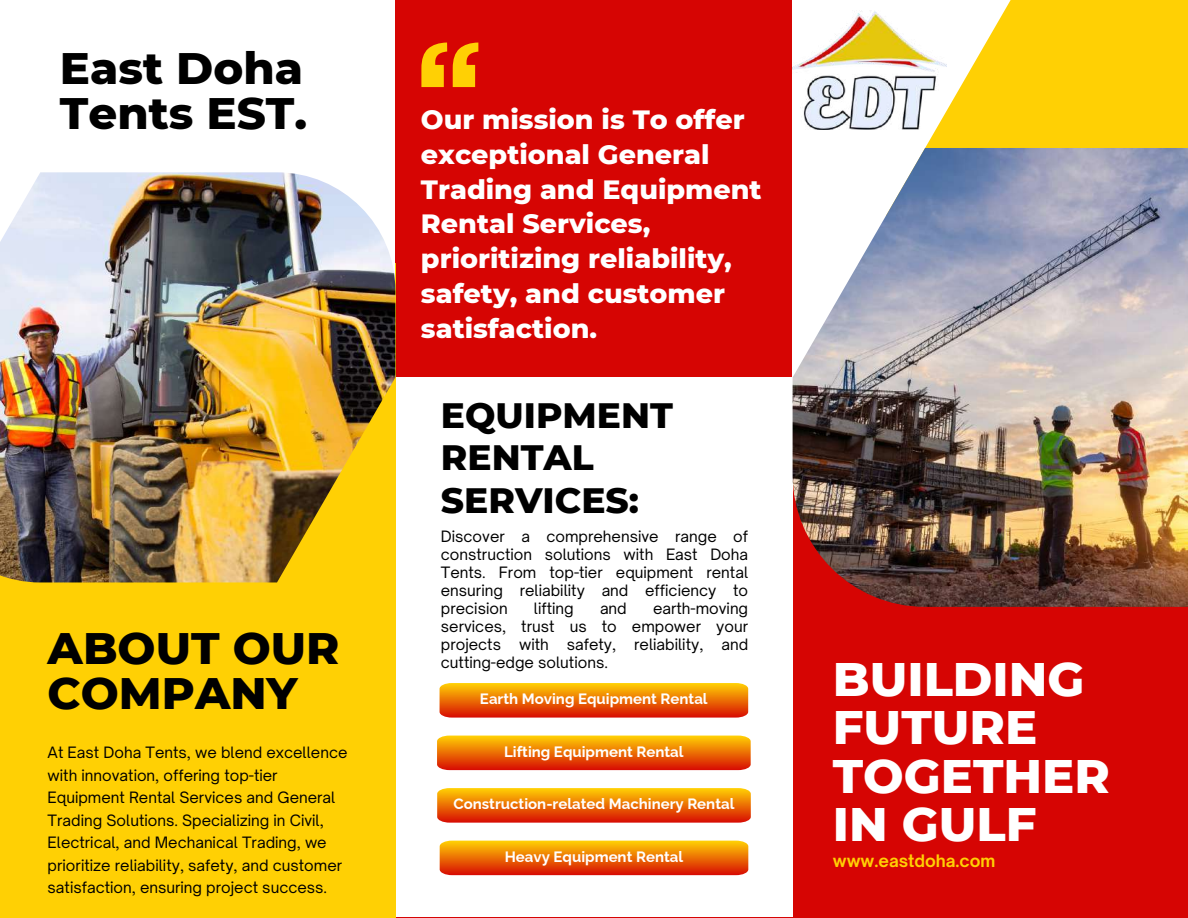
<style>
.page{position:relative;width:1188px;height:918px;background:#d60503}
.page>*{position:absolute;margin:0;border:0;box-sizing:border-box;transform-origin:0 0}
.t1{font:800 48px/48.3px "Montserrat";color:#fff}
.t2{font:800 45px/45px "Montserrat";color:#000}
.t3{font:800 36px/42.8px "Montserrat";color:#000}
.t4{font:800 27px/34.8px "Montserrat";color:#fff}
.t5{font:700 16.5px "Open Sauce One";color:#ffd004}
.t6{font:15px/18px "Open Sauce One";color:#000;text-align:justify}
.t7{font:700 15px "Raleway";color:#fff}
</style>
<div class="page">
<div style="left:395px;top:377px;width:398px;height:540px;background:#fff"></div>
<div style="left:0;top:263px;width:395px;height:655px;background:#ffd004"></div>
<div style="left:886px;top:0;width:302px;height:216px;background:#ffd004"></div>
<img style="left:793px;top:148px;width:395px;height:458px">
<div style="left:0;top:0;width:395px;height:316px;background:#fff"></div>
<img style="left:0;top:172px;width:395px;height:410px">
<svg style="left:421px;top:43px;width:57px;height:44px"></svg>
<img style="left:793px;top:11px;width:154px;height:119px">
<svg style="left:437px;top:736px;width:314px;height:34px"></svg>
<svg style="left:440px;top:683px;width:308px;height:35px"></svg>
<svg style="left:437px;top:788px;width:314px;height:35px"></svg>
<svg style="left:440px;top:841px;width:308px;height:34px"></svg>
<h2 class="t2" style="left:60px;top:45px;width:249px">East Doha<br>Tents EST.</h2>
<h2 class="t2" style="left:48px;top:626px;width:293px">ABOUT OUR<br>COMPANY</h2>
<p class="t6" style="left:48px;top:741px;width:301px;line-height:22.5px;text-align:left">At East Doha Tents, we blend excellence with innovation, offering top-tier Equipment Rental Services and General Trading Solutions. Specializing in Civil, Electrical, and Mechanical Trading, we prioritize reliability, safety, and customer satisfaction, ensuring project success.</p>
<h3 class="t4" style="left:421px;top:102px;width:342px">Our mission is To offer exceptional General<br>Trading and Equipment<br>Rental Services, prioritizing reliability, safety, and customer satisfaction.</h3>
<h3 class="t3" style="left:441px;top:393px;width:234px">EQUIPMENT<br>RENTAL<br>SERVICES:</h3>
<p class="t6" style="left:441px;top:527px;width:309px">Discover a comprehensive range of construction solutions with East Doha Tents. From top-tier equipment rental ensuring reliability and efficiency to precision</p>
<p class="t6" style="left:441px;top:599px;width:309px;text-indent:212px">earth-moving services, trust us to empower your projects with safety, reliability, and cutting-edge solutions.</p>
<p class="t6" style="left:534px;top:599px;width:41px">lifting</p>
<p class="t6" style="left:600px;top:599px;width:28px">and</p>
<p class="t7" style="left:480px;top:690px;width:229px">Earth Moving Equipment Rental</p>
<p class="t7" style="left:504px;top:743px;width:181px">Lifting Equipment Rental</p>
<p class="t7" style="left:453px;top:795px;width:282px">Construction-related Machinery Rental</p>
<p class="t7" style="left:505px;top:848px;width:180px">Heavy Equipment Rental</p>
<h1 class="t1" style="left:833px;top:654px;width:279px">BUILDING<br>FUTURE<br>TOGETHER<br>IN GULF</h1>
<p class="t5" style="left:833px;top:850px;width:164px">www.eastdoha.com</p>
</div>
